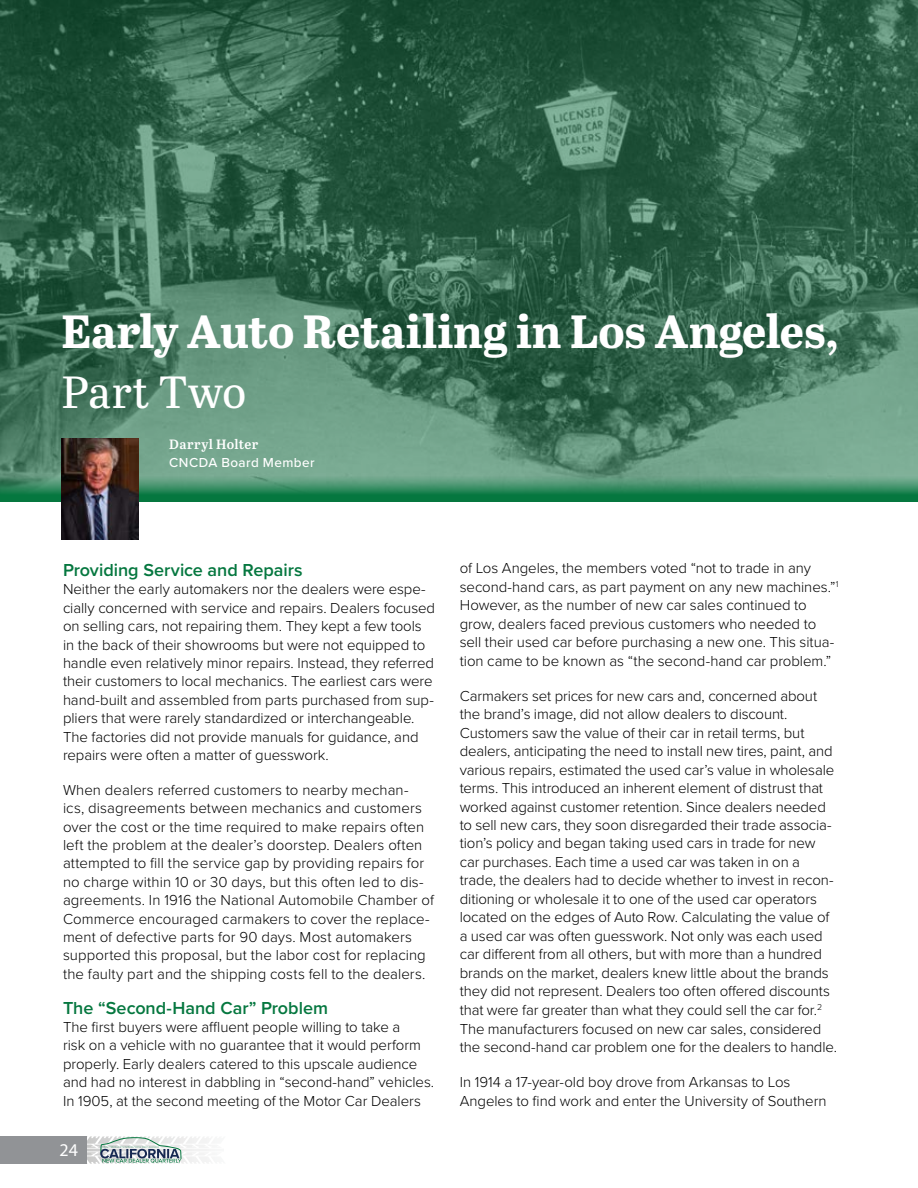
<style>
.page{position:relative;width:918px;height:1188px;background:#fff}
.page>*{position:absolute;margin:0;border:0;box-sizing:border-box;transform-origin:0 0}
.t1{font:700 46.5px "Abril Text";color:#fff}
.t2{font:45px "Abril Text";letter-spacing:.01em;color:#fff}
.t3{font:600 18px "Proxima Nova";color:#05773f}
.t4{font:18px "Myriad Pro";color:#fff}
.t5{font:300 15px/18.5px "Proxima Nova";letter-spacing:-.005em;color:#000}
.t6{font:500 13.5px "Proxima Nova";letter-spacing:.03em;color:#fff}
.t7{font:600 13.5px "Abril Text";letter-spacing:.02em;color:#fff}
</style>
<div class="page">
<div style="left:0;top:1136px;width:87px;height:28px;background:#919396"></div>
<svg style="left:87px;top:1136px;width:122px;height:27px"></svg>
<svg style="left:0;top:0;width:918px;height:476px;background:#3a6b53"></svg>
<svg style="left:0;top:476px;width:918px;height:25px;background:#358b60"></svg>
<img style="left:62px;top:438px;width:76px;height:101px">
<h1 class="t1" style="left:61px;top:297px;width:779px">Early Auto Retailing in Los Angeles,</h1>
<h2 class="t2" style="left:61px;top:360px;width:187px">Part Two</h2>
<p class="t7" style="left:169px;top:434px;width:91px">Darryl Holter</p>
<p class="t6" style="left:169px;top:452px;width:147px">CNCDA Board Member</p>
<p class="t3" style="left:63px;top:557px;width:241px">Providing Service and Repairs</p>
<p class="t5" style="left:63px;top:579px;width:374px">Neither the early automakers nor the dealers were espe&shy;cially concerned with service and repairs. Dealers focused on selling cars, not repairing them. They kept a few tools in the back of their showrooms but were not equipped to handle even relatively minor repairs. Instead, they referred their customers to local mechanics. The earliest cars were hand-built and assembled from parts purchased from sup&shy;pliers that were rarely standardized or interchangeable.<br>The factories did not provide manuals for guidance, and repairs were often a matter of guesswork.</p>
<p class="t5" style="left:63px;top:780px;width:373px">When dealers referred customers to nearby mechan-<br>ics, disagreements between mechanics and customers over the cost or the time required to make repairs often left the problem at the dealer’s doorstep. Dealers often attempted to fill the service gap by providing repairs for no charge within 10 or 30 days, but this often led to dis&shy;agreements. In 1916 the National Automobile Chamber of Commerce encouraged carmakers to cover the replace&shy;ment of defective parts for 90 days. Most automakers supported this proposal, but the labor cost for replacing the faulty part and the shipping costs fell to the dealers.</p>
<p class="t3" style="left:63px;top:994px;width:267px">The “Second-Hand Car” Problem</p>
<p class="t5" style="left:63px;top:1017px;width:373px">The first buyers were affluent people willing to take a<br>risk on a vehicle with no guarantee that it would perform properly. Early dealers catered to this upscale audience and had no interest in dabbling in “second-hand” vehicles.<br>In 1905, at the second meeting of the Motor Car Dealers</p>
<p class="t4" style="left:60px;top:1139px;width:20px">24</p>
<p class="t5" style="left:460px;top:558px;width:380px">of Los Angeles, the members voted “not to trade in any second-hand cars, as part payment on any new machines.”<sup>1<br></sup>However, as the number of new car sales continued to grow, dealers faced previous customers who needed to sell their used car before purchasing a new one. This situa&shy;tion came to be known as “the second-hand car problem.”</p>
<p class="t5" style="left:460px;top:685px;width:379px">Carmakers set prices for new cars and, concerned about the brand’s image, did not allow dealers to discount.<br>Customers saw the value of their car in retail terms, but dealers, anticipating the need to install new tires, paint, and various repairs, estimated the used car’s value in wholesale terms. This introduced an inherent element of distrust that worked against customer retention. Since dealers needed to sell new cars, they soon disregarded their trade associa&shy;tion’s policy and began taking used cars in trade for new car purchases. Each time a used car was taken in on a trade, the dealers had to decide whether to invest in recon&shy;ditioning or wholesale it to one of the used car operators located on the edges of Auto Row. Calculating the value of a used car was often guesswork. Not only was each used car different from all others, but with more than a hundred brands on the market, dealers knew little about the brands they did not represent. Dealers too often offered discounts that were far greater than what they could sell the car for.<sup>2<br></sup>The manufacturers focused on new car sales, considered the second-hand car problem one for the dealers to handle.</p>
<p class="t5" style="left:460px;top:1072px;width:368px">In 1914 a 17-year-old boy drove from Arkansas to Los<br>Angeles to find work and enter the University of Southern</p>
</div>
